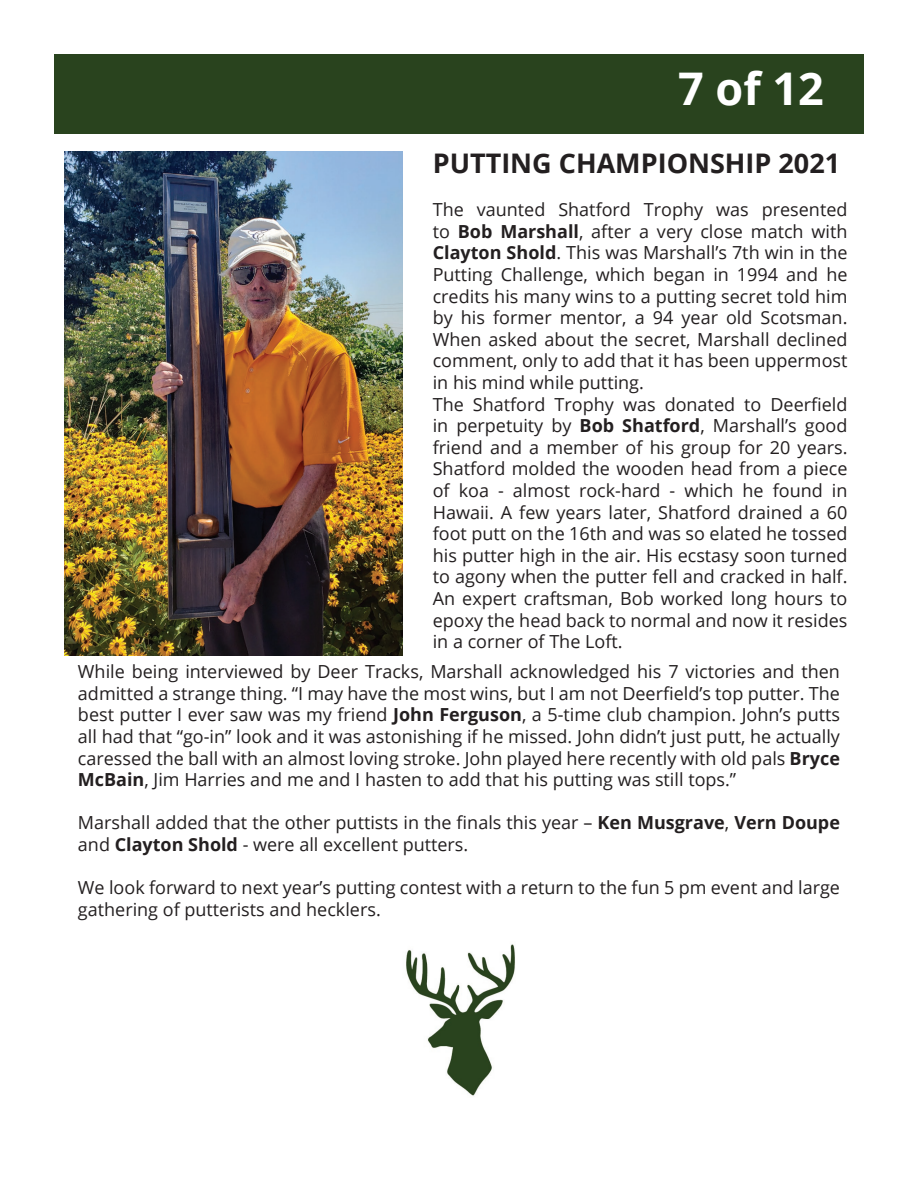
<style>
.page{position:relative;width:918px;height:1188px;background:#fff}
.page>*{position:absolute;margin:0;border:0;box-sizing:border-box;transform-origin:0 0}
.t1{font:700 45px "Open Sans";color:#fff}
.t2{font:700 27px "Open Sans";color:#231f20}
.t3{font:18px/21.6px "Open Sans";color:#231f20}
.s1{font-weight:700}
</style>
<div class="page">
<div style="left:54px;top:54px;width:810px;height:79px;background:#29431e"></div>
<img style="left:406px;top:944px;width:109px;height:152px">
<img style="left:64px;top:152px;width:339px;height:503px">
<h1 class="t1" style="left:678px;top:57px;width:147px">7 of 12</h1>
<h2 class="t2" style="left:433px;top:144px;width:409px">PUTTING CHAMPIONSHIP 2021</h2>
<p class="t3" style="left:433px;top:198px;width:416px">The vaunted Shatford Trophy was presented to <span class="s1">Bob Marshall</span>, after a very close match with <span class="s1">Clayton Shold</span>. This was Marshall’s 7th win in the Putting Challenge, which began in 1994 and he credits his many wins to a putting secret told him by his former mentor, a 94 year old Scotsman.<br>When asked about the secret, Marshall declined comment, only to add that it has been uppermost in his mind while putting.<br>The Shatford Trophy was donated to Deerfield in perpetuity by <span class="s1">Bob Shatford</span>, Marshall’s good friend and a member of his group for 20 years.<br>Shatford molded the wooden head from a piece of koa - almost rock-hard - which he found in Hawaii. A few years later, Shatford drained a 60 foot putt on the 16th and was so elated he tossed his putter high in the air. His ecstasy soon turned to agony when the putter fell and cracked in half.<br>An expert craftsman, Bob worked long hours to epoxy the head back to normal and now it resides in a corner of The Loft.</p>
<p class="t3" style="left:78px;top:660px;width:764px;text-align:justify">While being interviewed by Deer Tracks, Marshall acknowledged his 7 victories and then admitted a strange thing. “I may have the most wins, but I am not Deerfield’s top putter. The best putter I ever saw was my friend <span class="s1">John Ferguson</span>, a 5-time club champion. John’s putts all had that “go-in” look and it was astonishing if he missed. John didn’t just putt, he actually caressed the ball with an almost loving stroke. John played here recently with old pals <span class="s1">Bryce McBain</span>, Jim Harries and me and I hasten to add that his putting was still tops.”</p>
<p class="t3" style="left:78px;top:812px;width:764px">Marshall added that the other puttists in the finals this year – <span class="s1">Ken Musgrave</span>, <span class="s1">Vern Doupe </span>and <span class="s1">Clayton Shold</span> - were all excellent putters.</p>
<p class="t3" style="left:78px;top:876px;width:764px">We look forward to next year’s putting contest with a return to the fun 5 pm event and large gathering of putterists and hecklers.</p>
</div>
